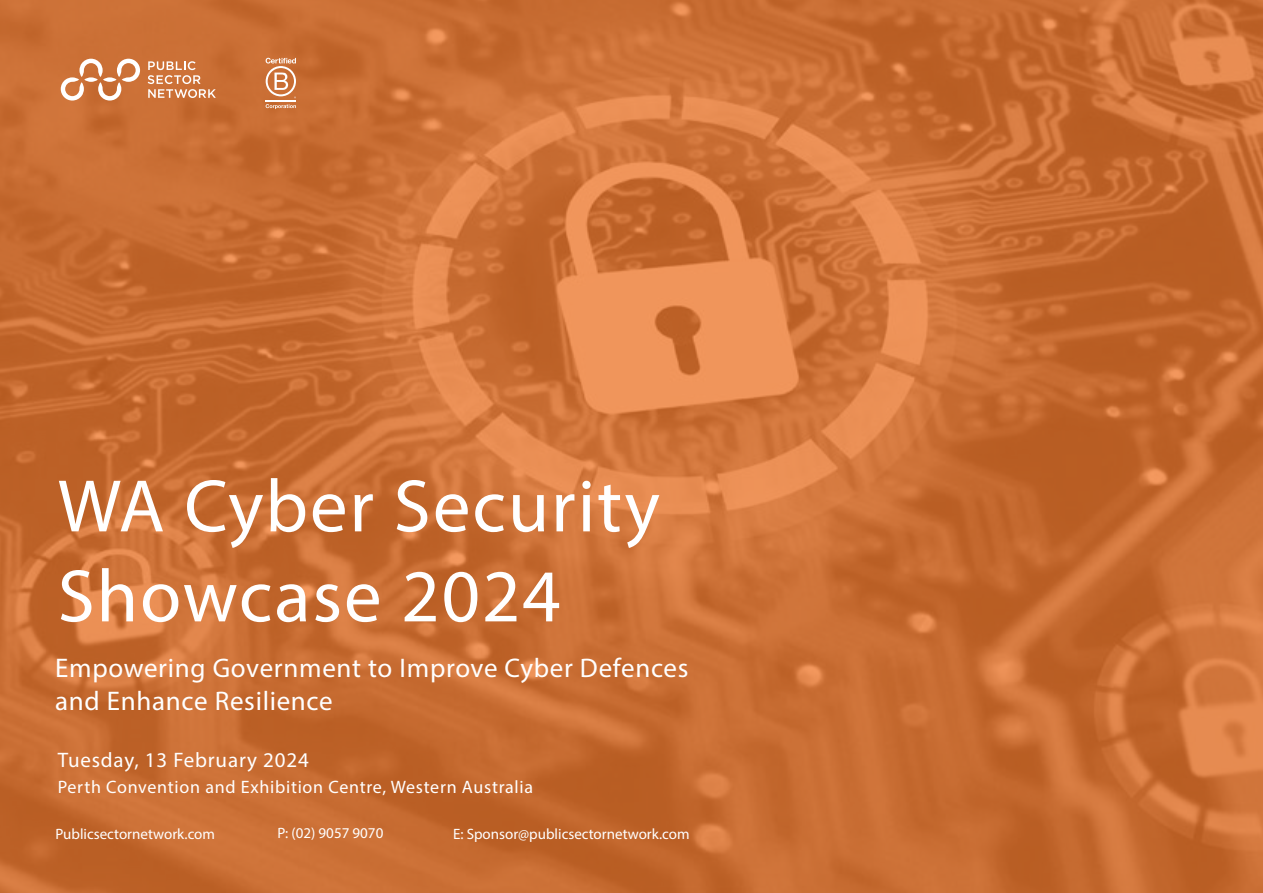
<style>
.page{position:relative;width:1263px;height:893px;background:#fff}
.page>*{position:absolute;margin:0;border:0;box-sizing:border-box;transform-origin:0 0}
.t1{font:75px/90px "Myriad Pro";letter-spacing:.025em;color:#fff}
.t2{font:27px/32.4px "Myriad Pro";letter-spacing:.025em;color:#fff}
.t3{font:21px "Myriad Pro";letter-spacing:.04em;color:#fff}
.t4{font:18px "Myriad Pro";letter-spacing:.04em;color:#fff}
.t5{font:15px "Myriad Pro";color:#fff}
</style>
<div class="page">
<img style="left:0;top:0;width:1263px;height:893px">
<hr style="left:266px;top:100px;width:30px;height:2px;background:#fff">
<svg style="left:266px;top:58px;width:30px;height:40px"></svg>
<svg style="left:266px;top:104px;width:30px;height:5px"></svg>
<svg style="left:61px;top:59px;width:79px;height:42px"></svg>
<svg style="left:148px;top:61px;width:68px;height:37px;background:#d79063"></svg>
<h1 class="t1" style="left:58px;top:460px;width:604px">WA Cyber Security<br>Showcase 2024</h1>
<h2 class="t2" style="left:55px;top:652px;width:635px">Empowering Government to Improve Cyber Defences and Enhance Resilience</h2>
<h3 class="t3" style="left:58px;top:747px;width:253px">Tuesday, 13 February 2024</h3>
<p class="t4" style="left:58px;top:776px;width:477px">Perth Convention and Exhibition Centre, Western Australia</p>
<p class="t5" style="left:56px;top:824px;width:161px">Publicsectornetwork.com</p>
<p class="t5" style="left:277px;top:824px;width:107px">P: (02) 9057 9070</p>
<p class="t5" style="left:453px;top:824px;width:238px">E: Sponsor@publicsectornetwork.com</p>
</div>
